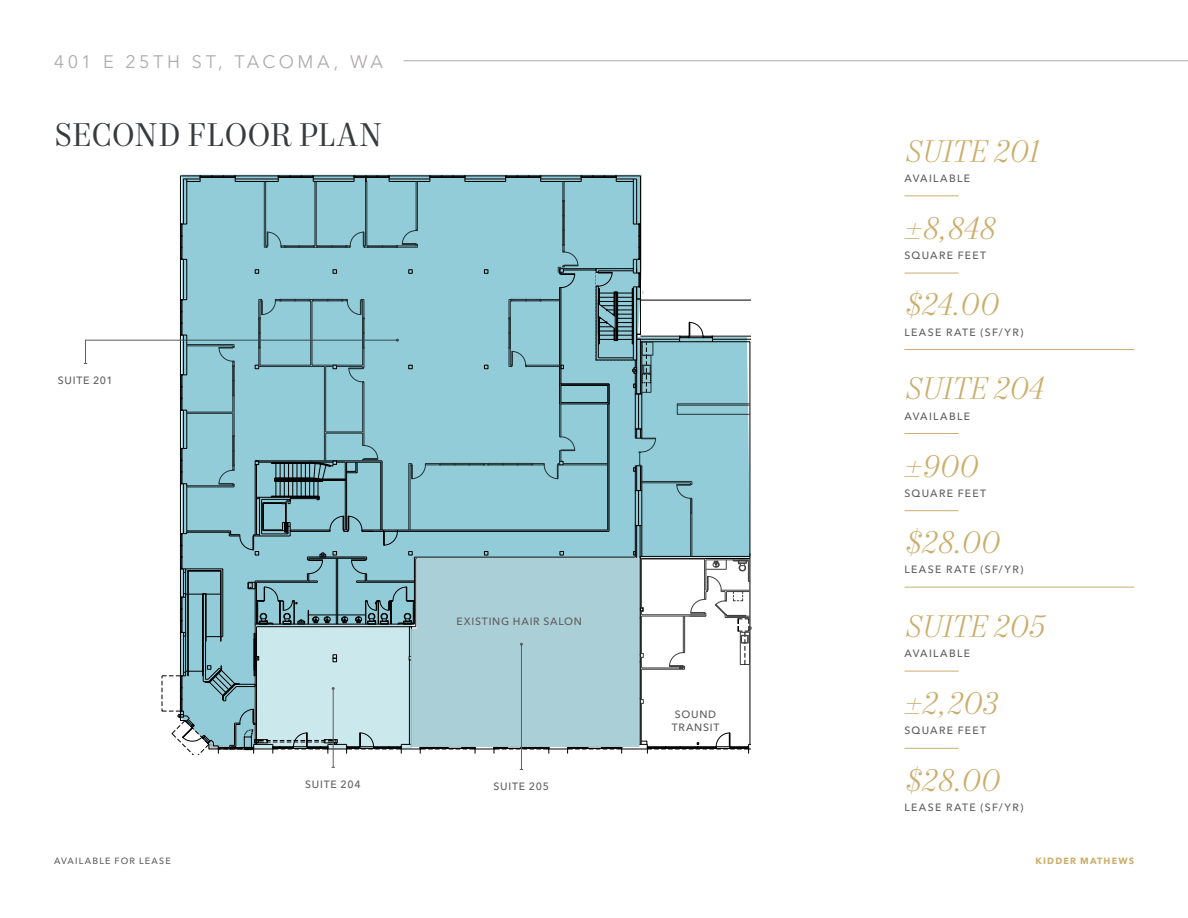
<style>
.page{position:relative;width:1188px;height:918px;background:#fff}
.page>*{position:absolute;margin:0;border:0;box-sizing:border-box;transform-origin:0 0}
.t1{font:33px "Mort Modern 08";letter-spacing:-.005em;color:#383b3d}
.t2{font:italic 300 31.5px "Mort Modern 07";letter-spacing:-.005em;color:#cbae6c}
.t3{font:18px "Avenir Next LT Pro";letter-spacing:.19em;color:#afabac}
.t4{font:500 10.5px "Avenir Next LT Pro";letter-spacing:.115em;color:#5f5d5e}
.t5{font:500 10.5px/13.5px "Avenir Next LT Pro";letter-spacing:.075em;color:#5f5d5e}
.t6{font:500 10.5px "Avenir Next LT Pro";letter-spacing:.07em;color:#5f5d5e}
.t7{font:500 9px "Avenir Next LT Pro";letter-spacing:.13em;color:#5f5d5e}
.t8{font:700 9px "Avenir Next LT Pro";letter-spacing:.13em;color:#cbae6c}
</style>
<div class="page">
<hr style="left:904px;top:195px;width:54px;height:1px;background:#cbae6c">
<hr style="left:904px;top:273px;width:54px;height:1px;background:#cbae6c">
<hr style="left:904px;top:349px;width:230px;height:1px;background:#cbae6c">
<hr style="left:904px;top:433px;width:54px;height:1px;background:#cbae6c">
<hr style="left:904px;top:510px;width:54px;height:1px;background:#cbae6c">
<hr style="left:333px;top:688px;width:1px;height:79px;background:#5f5d5e">
<hr style="left:521px;top:644px;width:1px;height:126px;background:#5f5d5e">
<svg style="left:84px;top:223px;width:667px;height:532px"></svg>
<svg style="left:180px;top:175px;width:570px;height:572px;background:#9bc6cf"></svg>
<hr style="left:904px;top:587px;width:230px;height:1px;background:#cbae6c">
<hr style="left:904px;top:671px;width:54px;height:1px;background:#cbae6c">
<hr style="left:904px;top:748px;width:54px;height:1px;background:#cbae6c">
<hr style="left:403px;top:61px;width:785px;height:1px;background:#afabac">
<h3 class="t3" style="left:54px;top:51px;width:331px">401 E 25TH ST, TACOMA, WA</h3>
<h1 class="t1" style="left:54px;top:115px;width:330px">SECOND FLOOR PLAN</h1>
<p class="t6" style="left:58px;top:374px;width:57px">SUITE 201</p>
<p class="t5" style="left:456px;top:614px;width:127px">EXISTING HAIR SALON</p>
<p class="t5" style="left:305px;top:778px;width:57px">SUITE 204</p>
<p class="t6" style="left:494px;top:780px;width:57px">SUITE 205</p>
<p class="t5" style="left:672px;top:707px;width:49px">SOUND<br>TRANSIT</p>
<h2 class="t2" style="left:904px;top:132px;width:136px">SUITE 201</h2>
<p class="t4" style="left:904px;top:172px;width:67px">AVAILABLE</p>
<h2 class="t2" style="left:904px;top:209px;width:91px">±8,848</h2>
<p class="t4" style="left:904px;top:249px;width:83px">SQUARE FEET</p>
<h2 class="t2" style="left:904px;top:286px;width:95px">$24.00</h2>
<p class="t4" style="left:904px;top:326px;width:120px">LEASE RATE (SF/YR)</p>
<h2 class="t2" style="left:904px;top:370px;width:140px">SUITE 204</h2>
<p class="t4" style="left:904px;top:410px;width:67px">AVAILABLE</p>
<h2 class="t2" style="left:904px;top:447px;width:75px">±900</h2>
<p class="t4" style="left:904px;top:487px;width:83px">SQUARE FEET</p>
<h2 class="t2" style="left:904px;top:523px;width:96px">$28.00</h2>
<p class="t4" style="left:904px;top:563px;width:120px">LEASE RATE (SF/YR)</p>
<h2 class="t2" style="left:904px;top:607px;width:141px">SUITE 205</h2>
<p class="t4" style="left:904px;top:647px;width:67px">AVAILABLE</p>
<h2 class="t2" style="left:904px;top:685px;width:94px">±2,203</h2>
<p class="t4" style="left:904px;top:724px;width:83px">SQUARE FEET</p>
<h2 class="t2" style="left:904px;top:761px;width:96px">$28.00</h2>
<p class="t4" style="left:904px;top:801px;width:120px">LEASE RATE (SF/YR)</p>
<p class="t7" style="left:54px;top:855px;width:118px">AVAILABLE FOR LEASE</p>
<p class="t8" style="left:1036px;top:855px;width:100px">KIDDER MATHEWS</p>
</div>
